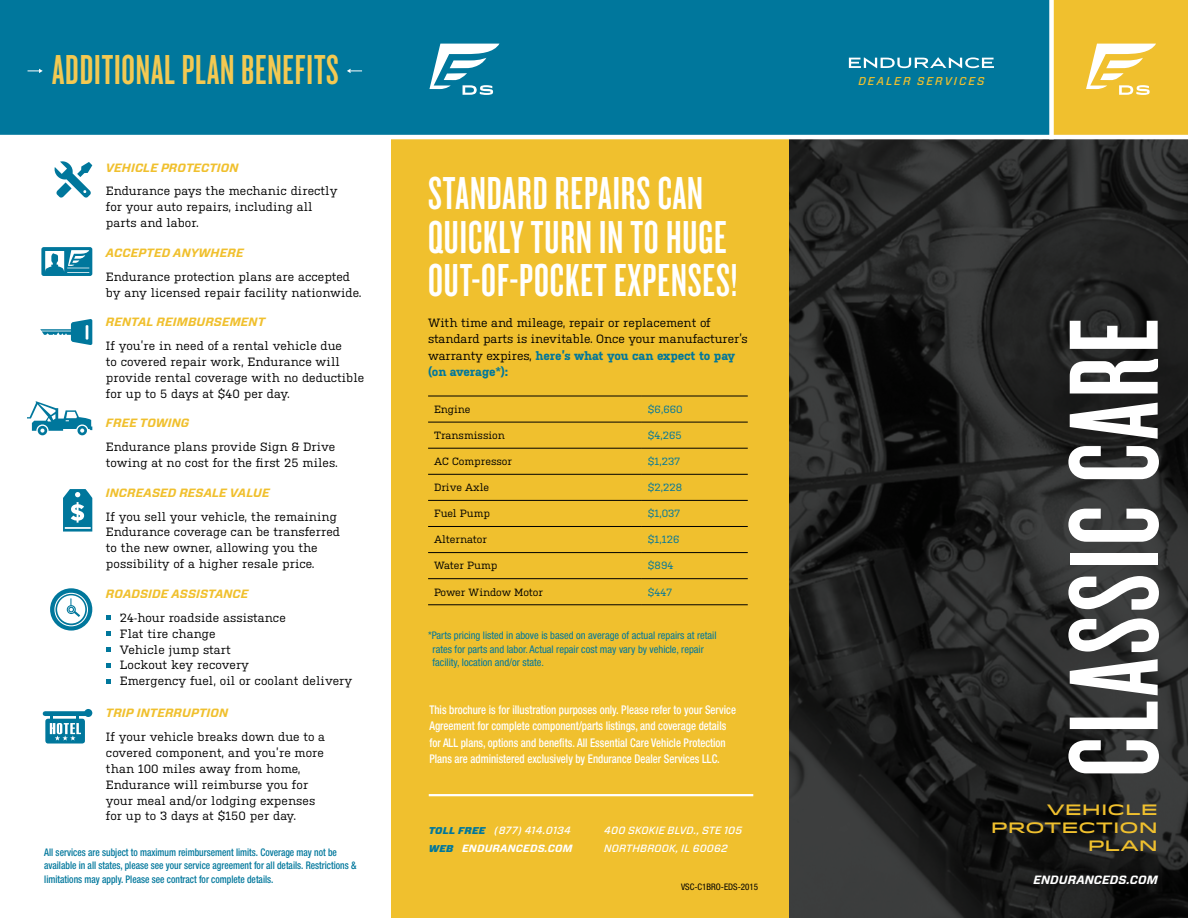
<style>
.page{position:relative;width:1188px;height:918px;background:#fff}
.page>*{position:absolute;margin:0;border:0;box-sizing:border-box;transform-origin:0 0}
.t1{font:132px "Knockout HTF47 Bantamweight";letter-spacing:.035em;color:#fff}
.t2{font:48px/43.5px "Knockout HTF47 Bantamweight";letter-spacing:.02em;color:#fff}
.t3{font:43.5px "Knockout HTF47 Bantamweight";letter-spacing:.02em;color:#f3c952}
.t4{font:500 15px/18px "Idlewild";color:#f0c02e;text-align:right}
.t5{font:12px/15.9px "Kulturista";letter-spacing:.01em;color:#000}
.t6{font:500 condensed 12px/16.5px "Helvetica Neue LT Std";color:#fff;scale:.9 1}
.t7{font:italic 700 12px "Forza";letter-spacing:.01em;color:#f0c02e}
.t8{font:italic 700 12px "Forza";letter-spacing:.01em;color:#fff}
.t9{font:italic 500 11.4px "Forza";letter-spacing:.18em;color:#f0c02e}
.t10{font:500 condensed 10.5px/13.5px "Helvetica Neue LT Std";color:#00779c;scale:.9 1}
.t11{font:condensed 10.5px/13.5px "Helvetica Neue LT Std";color:#00779c}
.t12{font:10.5px "Kulturista";color:#000}
.t13{font:italic 500 10.5px "Forza";letter-spacing:.02em;color:#fff}
.t14{font:10.5px "Kulturista";color:#00779c}
.t15{font:italic 700 10.5px "Forza";letter-spacing:.02em;color:#fff}
.t16{font:10.5px "Kulturista";letter-spacing:-.02em;color:#000}
.t17{font:condensed 9px "Helvetica Neue LT Std";color:#000}
.s1{font-weight:700;color:#00779c}
.s2{font-weight:900;font-size:9.9px;color:#00779c}
</style>
<div class="page">
<img style="left:789px;top:139px;width:399px;height:779px">
<div style="left:392px;top:131px;width:397px;height:787px;background:#f0c02e"></div>
<svg style="left:0;top:0;width:1188px;height:139px;background:#1f8295"></svg>
<svg style="left:849px;top:57px;width:145px;height:11px"></svg>
<hr style="left:429px;top:794px;width:324px;height:2px;background:#fff">
<hr style="left:428px;top:396px;width:214px;height:1px;background:#000">
<hr style="left:642px;top:396px;width:106px;height:1px;background:#000">
<hr style="left:428px;top:422px;width:214px;height:1px;background:#000">
<hr style="left:642px;top:422px;width:106px;height:1px;background:#000">
<hr style="left:428px;top:448px;width:214px;height:1px;background:#000">
<hr style="left:642px;top:448px;width:106px;height:1px;background:#000">
<hr style="left:428px;top:474px;width:214px;height:1px;background:#000">
<hr style="left:642px;top:474px;width:106px;height:1px;background:#000">
<hr style="left:428px;top:500px;width:214px;height:1px;background:#000">
<hr style="left:642px;top:500px;width:106px;height:1px;background:#000">
<hr style="left:428px;top:526px;width:214px;height:1px;background:#000">
<hr style="left:642px;top:526px;width:106px;height:1px;background:#000">
<hr style="left:428px;top:552px;width:214px;height:1px;background:#000">
<hr style="left:642px;top:552px;width:106px;height:1px;background:#000">
<hr style="left:428px;top:578px;width:214px;height:1px;background:#000">
<hr style="left:642px;top:578px;width:106px;height:1px;background:#000">
<hr style="left:428px;top:605px;width:214px;height:1px;background:#000">
<hr style="left:642px;top:605px;width:106px;height:1px;background:#000">
<svg style="left:28px;top:69px;width:15px;height:4px"></svg>
<svg style="left:347px;top:69px;width:15px;height:4px"></svg>
<svg style="left:1086px;top:44px;width:70px;height:51px"></svg>
<svg style="left:429px;top:44px;width:70px;height:51px"></svg>
<svg style="left:106px;top:615px;width:5px;height:5px"></svg>
<svg style="left:106px;top:631px;width:5px;height:5px"></svg>
<svg style="left:106px;top:647px;width:5px;height:5px"></svg>
<svg style="left:106px;top:663px;width:5px;height:5px"></svg>
<svg style="left:106px;top:679px;width:5px;height:5px"></svg>
<svg style="left:63px;top:489px;width:29px;height:43px"></svg>
<svg style="left:41px;top:247px;width:51px;height:29px"></svg>
<svg style="left:27px;top:401px;width:65px;height:34px"></svg>
<svg style="left:50px;top:588px;width:42px;height:43px"></svg>
<svg style="left:40px;top:319px;width:52px;height:26px"></svg>
<svg style="left:54px;top:161px;width:38px;height:37px"></svg>
<div style="left:45px;top:711px;width:43px;height:5px;background:#00779c"></div>
<div style="left:45px;top:719px;width:40px;height:25px;background:#00779c;border-radius:3px"></div>
<div style="left:84px;top:709px;width:8px;height:8px;background:#00779c;border-radius:50%"></div>
<svg style="left:50px;top:716px;width:31px;height:25px"></svg>
<h3 class="t3" style="left:52px;top:49px;width:288px">ADDITIONAL PLAN BENEFITS</h3>
<p class="t7" style="left:106px;top:159px;width:134px">VEHICLE PROTECTION</p>
<p class="t5" style="left:106px;top:182px;width:233px">Endurance pays the mechanic directly for your auto repairs, including all parts and labor.</p>
<p class="t7" style="left:106px;top:245px;width:139px">ACCEPTED ANYWHERE</p>
<p class="t5" style="left:106px;top:268px;width:257px">Endurance protection plans are accepted by any licensed repair facility nationwide.</p>
<p class="t7" style="left:106px;top:314px;width:161px">RENTAL REIMBURSEMENT</p>
<p class="t5" style="left:106px;top:337px;width:260px">If you’re in need of a rental vehicle due<br>to covered repair work, Endurance will provide rental coverage with no deductible for up to 5 days at $40 per day.</p>
<p class="t7" style="left:106px;top:415px;width:85px">FREE TOWING</p>
<p class="t5" style="left:106px;top:438px;width:233px">Endurance plans provide Sign &amp; Drive towing at no cost for the first 25 miles.</p>
<p class="t7" style="left:106px;top:484px;width:165px">INCREASED RESALE VALUE</p>
<p class="t5" style="left:106px;top:507px;width:236px">If you sell your vehicle, the remaining Endurance coverage can be transferred to the new owner, allowing you the possibility of a higher resale price.</p>
<p class="t7" style="left:106px;top:586px;width:144px">ROADSIDE ASSISTANCE</p>
<p class="t5" style="left:120px;top:609px;width:234px">24-hour roadside assistance<br>Flat tire change<br>Vehicle jump start<br>Lockout key recovery<br>Emergency fuel, oil or coolant delivery</p>
<p class="t7" style="left:106px;top:705px;width:124px">TRIP INTERRUPTION</p>
<p class="t5" style="left:106px;top:728px;width:221px">If your vehicle breaks down due to a covered component, and you’re more than 100 miles away from home,<br>Endurance will reimburse you for your meal and/or lodging expenses for up to 3 days at $150 per day.</p>
<p class="t10" style="left:44px;top:845px;width:348px">All services are subject to maximum reimbursement limits. Coverage may not be available in all states, please see your service agreement for all details. Restrictions &amp; limitations may apply. Please see contract for complete details.</p>
<h2 class="t2" style="left:428px;top:172px;width:311px">STANDARD REPAIRS CAN<br>QUICKLY TURN IN TO HUGE<br>OUT-OF-POCKET EXPENSES!</h2>
<p class="t5" style="left:428px;top:313px;width:321px;line-height:16.5px">With time and mileage, repair or replacement of standard parts is inevitable. Once your manufacturer’s warranty expires, <span class="s1">here’s what you can expect to pay (on average*):</span></p>
<p class="t12" style="left:434px;top:402px;width:38px">Engine</p>
<p class="t14" style="left:648px;top:402px;width:36px">$6,660</p>
<p class="t12" style="left:434px;top:428px;width:72px">Transmission</p>
<p class="t14" style="left:648px;top:428px;width:35px">$4,265</p>
<p class="t12" style="left:434px;top:454px;width:79px">AC Compressor</p>
<p class="t14" style="left:648px;top:454px;width:34px">$1,237</p>
<p class="t12" style="left:434px;top:480px;width:57px">Drive Axle</p>
<p class="t14" style="left:648px;top:480px;width:36px">$2,228</p>
<p class="t12" style="left:434px;top:506px;width:57px">Fuel Pump</p>
<p class="t14" style="left:648px;top:506px;width:34px">$1,037</p>
<p class="t12" style="left:434px;top:532px;width:54px">Alternator</p>
<p class="t14" style="left:648px;top:532px;width:33px">$1,126</p>
<p class="t12" style="left:434px;top:558px;width:65px">Water Pump</p>
<p class="t14" style="left:648px;top:558px;width:27px">$894</p>
<p class="t16" style="left:434px;top:584px;width:110px">Power Window Motor</p>
<p class="t14" style="left:648px;top:584px;width:26px">$447</p>
<p class="t11" style="left:433px;top:628px;width:285px;text-indent:-5px">*Parts pricing listed in above is based on average of actual repairs at retail rates for parts and labor. Actual repair cost may vary by vehicle, repair facility, location and/or state.</p>
<p class="t6" style="left:429px;top:701px;width:342px">This brochure is for illustration purposes only. Please refer to your Service Agreement for complete component/parts listings, and coverage details for ALL plans, options and benefits. All Essential Care Vehicle Protection Plans are administered exclusively by Endurance Dealer Services LLC.</p>
<p class="t13" style="left:429px;top:824px;width:144px"><span class="s2">TOLL FREE</span> (877) 414.0134</p>
<p class="t13" style="left:604px;top:824px;width:140px">400 SKOKIE BLVD., STE 105</p>
<p class="t15" style="left:429px;top:841px;width:145px"><span class="s2">WEB</span> ENDURANCEDS.COM</p>
<p class="t13" style="left:604px;top:842px;width:125px">NORTHBROOK, IL 60062</p>
<p class="t17" style="left:681px;top:881px;width:79px">VSC-C1BRO-EDS-2015</p>
<p class="t9" style="left:858px;top:74px;width:128px">DEALER SERVICES</p>
<h1 class="t1" style="left:1049px;top:777px;width:460px;rotate:-90deg">CLASSIC CARE</h1>
<p class="t4" style="left:991px;top:799px;width:169px">VEHICLE<br>PROTECTION<br>PLAN</p>
<p class="t8" style="left:1033px;top:871px;width:126px">ENDURANCEDS.COM</p>
</div>
